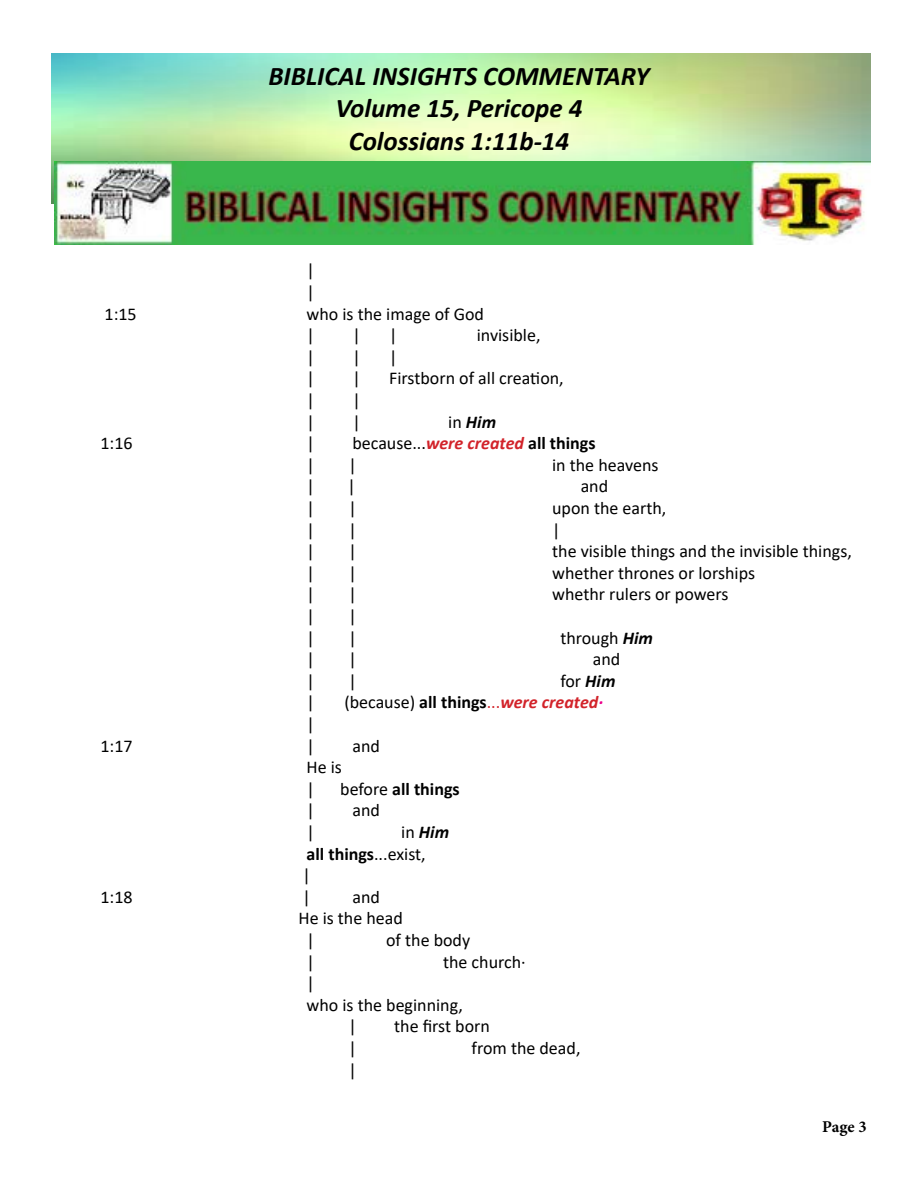
<style>
.page{position:relative;width:918px;height:1188px;background:#fff}
.page>*{position:absolute;margin:0;border:0;box-sizing:border-box;transform-origin:0 0}
.t1{font:italic 700 27px/32.4px "Calibri";color:#000;text-align:center}
.t2{font:18px/21.6px "Calibri";color:#000}
.t3{font:italic 700 18px "Calibri";color:#d2232a}
.t4{font:700 18px "Calibri";color:#000}
.t5{font:italic 700 18px "Calibri";color:#000}
.t6{font:700 16.5px "Minion Pro";color:#000}
.s1{font-weight:400;font-style:normal}
.s2{font-weight:400;font-style:normal;color:#000}
.s3{font-style:normal;color:#000}
.s4{font-weight:700;font-style:italic}
.s5{color:#ec008c}
.s6{font-weight:400}
.s7{font-weight:700}
</style>
<div class="page">
<img style="left:51px;top:53px;width:819px;height:150px">
<img style="left:54px;top:162px;width:816px;height:82px">
<h1 class="t1" style="left:268px;top:59px;width:383px">BIBLICAL INSIGHTS COMMENTARY<br>Volume 15, Pericope 4<br>Colossians 1:11b-14</h1>
<p class="t2" style="left:307px;top:259px;width:10px">| |</p>
<p class="t2" style="left:105px;top:302px;width:34px">1:15</p>
<p class="t2" style="left:307px;top:302px;width:179px">who is the image of God |</p>
<p class="t2" style="left:352px;top:324px;width:10px">|</p>
<p class="t2" style="left:389px;top:324px;width:10px">|</p>
<p class="t2" style="left:477px;top:324px;width:65px">invisible,</p>
<p class="t2" style="left:307px;top:345px;width:10px">|</p>
<p class="t2" style="left:352px;top:345px;width:10px">|</p>
<p class="t2" style="left:389px;top:345px;width:10px">|</p>
<p class="t2" style="left:307px;top:367px;width:10px">|</p>
<p class="t2" style="left:352px;top:367px;width:10px">|</p>
<p class="t2" style="left:389px;top:367px;width:176px">Firstborn of all creation,</p>
<p class="t2" style="left:307px;top:389px;width:10px">|</p>
<p class="t2" style="left:352px;top:389px;width:10px">|</p>
<p class="t2" style="left:307px;top:410px;width:10px">|</p>
<p class="t2" style="left:352px;top:410px;width:10px">|</p>
<p class="t5" style="left:448px;top:409px;width:49px"><span class="s1">in</span> Him</p>
<p class="t2" style="left:100px;top:432px;width:34px">1:16</p>
<p class="t2" style="left:307px;top:432px;width:10px">|</p>
<p class="t3" style="left:352px;top:430px;width:245px"><span class="s2">because...</span>were created <span class="s3">all things</span></p>
<p class="t2" style="left:307px;top:453px;width:10px">|</p>
<p class="t2" style="left:348px;top:453px;width:10px">|</p>
<p class="t2" style="left:552px;top:453px;width:108px">in the heavens</p>
<p class="t2" style="left:307px;top:475px;width:10px">|</p>
<p class="t2" style="left:347px;top:475px;width:10px">|</p>
<p class="t2" style="left:581px;top:475px;width:29px">and</p>
<p class="t2" style="left:307px;top:497px;width:10px">|</p>
<p class="t2" style="left:348px;top:497px;width:10px">|</p>
<p class="t2" style="left:552px;top:497px;width:116px">upon the earth,</p>
<p class="t2" style="left:307px;top:518px;width:10px">|</p>
<p class="t2" style="left:348px;top:518px;width:10px">|</p>
<p class="t2" style="left:552px;top:518px;width:10px">|</p>
<p class="t2" style="left:307px;top:540px;width:10px">|</p>
<p class="t2" style="left:348px;top:540px;width:10px">|</p>
<p class="t2" style="left:552px;top:540px;width:301px">the visible things and the invisible things,</p>
<p class="t2" style="left:307px;top:561px;width:10px">|</p>
<p class="t2" style="left:348px;top:561px;width:10px">|</p>
<p class="t2" style="left:552px;top:561px;width:204px">whether thrones or lorships</p>
<p class="t2" style="left:307px;top:583px;width:10px">|</p>
<p class="t2" style="left:348px;top:583px;width:10px">|</p>
<p class="t2" style="left:552px;top:583px;width:178px">whethr rulers or powers</p>
<p class="t2" style="left:307px;top:605px;width:10px">|</p>
<p class="t2" style="left:348px;top:605px;width:10px">|</p>
<p class="t2" style="left:307px;top:626px;width:10px">|</p>
<p class="t2" style="left:348px;top:626px;width:10px">|</p>
<p class="t2" style="left:560px;top:626px;width:94px">through <span class="s4">Him</span></p>
<p class="t2" style="left:307px;top:648px;width:10px">|</p>
<p class="t2" style="left:348px;top:648px;width:10px">|</p>
<p class="t2" style="left:593px;top:648px;width:29px">and</p>
<p class="t2" style="left:307px;top:669px;width:10px">|</p>
<p class="t2" style="left:348px;top:669px;width:10px">|</p>
<p class="t2" style="left:560px;top:669px;width:57px">for <span class="s4">Him</span></p>
<p class="t2" style="left:307px;top:691px;width:10px">|</p>
<p class="t3" style="left:344px;top:690px;width:260px"><span class="s2">(because)</span> <span class="s3">all things</span><span class="s1">...</span>were created<span class="s5">·</span></p>
<p class="t2" style="left:307px;top:713px;width:10px">|</p>
<p class="t2" style="left:100px;top:734px;width:34px">1:17</p>
<p class="t2" style="left:307px;top:734px;width:10px">|</p>
<p class="t2" style="left:352px;top:734px;width:29px">and</p>
<p class="t2" style="left:307px;top:756px;width:37px">He is |</p>
<p class="t4" style="left:340px;top:776px;width:121px"><span class="s6">before</span> all things</p>
<p class="t2" style="left:307px;top:799px;width:10px">|</p>
<p class="t2" style="left:352px;top:799px;width:29px">and</p>
<p class="t2" style="left:307px;top:821px;width:10px">|</p>
<p class="t2" style="left:303px;top:821px;width:148px;text-indent:99px">in <span class="s4">Him </span><span class="s7">all things</span>...exist,<br>|</p>
<p class="t2" style="left:101px;top:885px;width:34px">1:18</p>
<p class="t2" style="left:303px;top:885px;width:10px">|</p>
<p class="t2" style="left:352px;top:885px;width:29px">and</p>
<p class="t2" style="left:298px;top:907px;width:106px">He is the head</p>
<p class="t2" style="left:307px;top:929px;width:10px">|</p>
<p class="t2" style="left:386px;top:929px;width:86px">of the body</p>
<p class="t2" style="left:307px;top:950px;width:10px">|</p>
<p class="t2" style="left:443px;top:950px;width:84px">the church·</p>
<p class="t2" style="left:307px;top:972px;width:10px">|</p>
<p class="t2" style="left:307px;top:993px;width:158px">who is the beginning,</p>
<p class="t2" style="left:348px;top:1015px;width:10px">|</p>
<p class="t2" style="left:394px;top:1015px;width:97px">the first born</p>
<p class="t2" style="left:348px;top:1037px;width:10px">|</p>
<p class="t2" style="left:472px;top:1037px;width:110px">from the dead,</p>
<p class="t2" style="left:348px;top:1058px;width:10px">|</p>
<p class="t6" style="left:822px;top:1116px;width:46px">Page 3</p>
</div>
